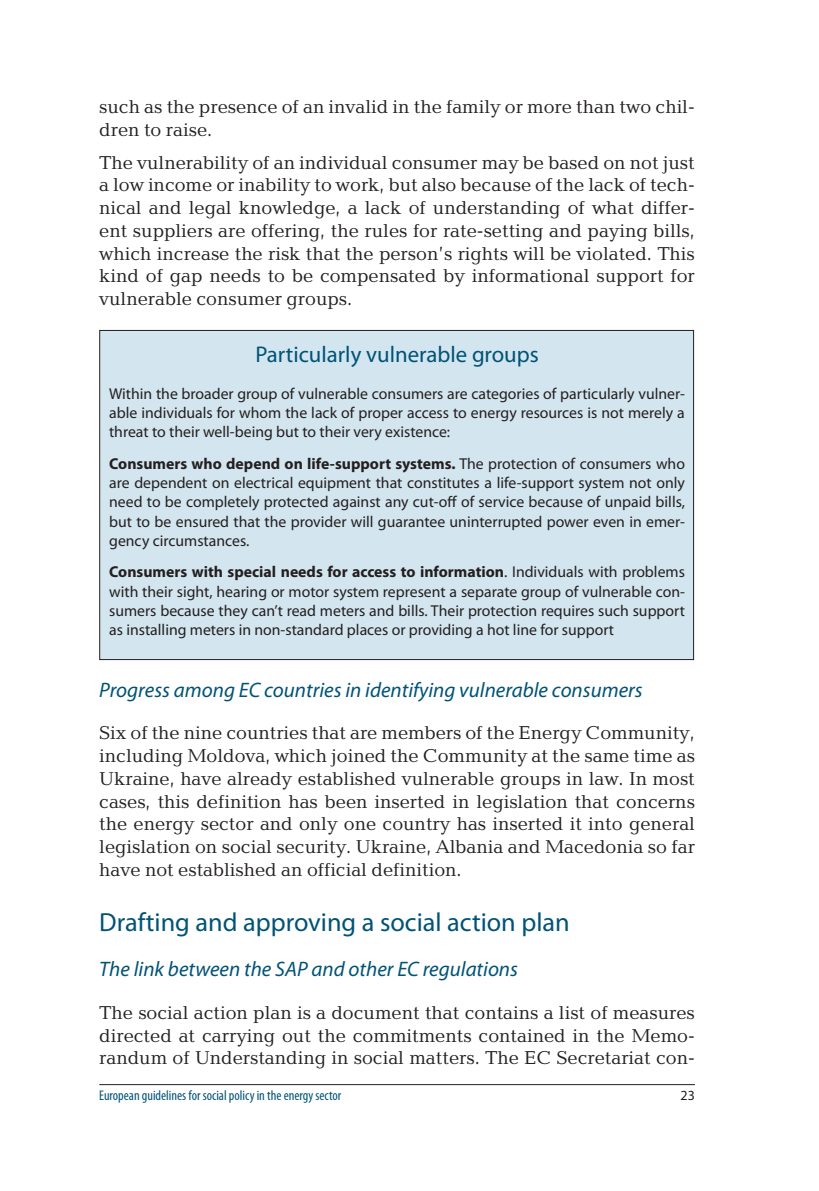
<style>
.page{position:relative;width:819px;height:1191px;background:#fff}
.page>*{position:absolute;margin:0;border:0;box-sizing:border-box;transform-origin:0 0}
.t1{font:26.25px "Myriad Pro";color:#005376}
.t2{font:22.75px "Myriad Pro";color:#005376}
.t3{font:italic 21px "Myriad Pro";color:#005376}
.t4{font:19.25px/22.8px "Baltica C";color:#231f20;text-align:justify}
.t5{font:15.75px/19.2px "Myriad Pro";color:#231f20;text-align:justify}
.t6{font:condensed 14px "Myriad Pro";color:#005376}
.t7{font:14px "Myriad Pro";color:#231f20}
.s1{font-weight:700}
</style>
<div class="page">
<hr style="left:99px;top:1084px;width:595px;height:1px;background:#231f20">
<div style="left:100px;top:330px;width:593px;height:329px;background:#d3e5ee"></div>
<p class="t4" style="left:99px;top:96px;width:597px">such as the presence of an invalid in the family or more than two chil&shy;dren to raise.</p>
<p class="t4" style="left:99px;top:152px;width:597px">The vulnerability of an individual consumer may be based on not just a low income or inability to work, but also because of the lack of tech&shy;nical and legal knowledge, a lack of understanding of what differ&shy;ent suppliers are offering, the rules for rate-setting and paying bills, which increase the risk that the person’s rights will be violated. This kind of gap needs to be compensated by informational support for vulnerable consumer groups.</p>
<p class="t2" style="left:255px;top:340px;width:285px">Particularly vulnerable groups</p>
<p class="t5" style="left:109px;top:383px;width:577px">Within the broader group of vulnerable consumers are categories of particularly vulner&shy;able individuals for whom the lack of proper access to energy resources is not merely a threat to their well-being but to their very existence:</p>
<p class="t5" style="left:109px;top:453px;width:577px"><span class="s1">Consumers who depend on life-support systems.</span> The protection of consumers who are dependent on electrical equipment that constitutes a life-support system not only need to be completely protected against any cut-off of service because of unpaid bills, but to be ensured that the provider will guarantee uninterrupted power even in emer&shy;gency circumstances.</p>
<p class="t5" style="left:109px;top:562px;width:577px"><span class="s1">Consumers with special needs for access to information</span>. Individuals with problems with their sight, hearing or motor system represent a separate group of vulnerable con&shy;sumers because they can’t read meters and bills. Their protection requires such support as installing meters in non-standard places or providing a hot line for support</p>
<p class="t3" style="left:99px;top:677px;width:545px">Progress among EC countries in identifying vulnerable consumers</p>
<p class="t4" style="left:99px;top:722px;width:597px">Six of the nine countries that are members of the Energy Community, including Moldova, which joined the Community at the same time as Ukraine, have already established vulnerable groups in law. In most cases, this definition has been inserted in legislation that concerns the energy sector and only one country has inserted it into general legislation on social security. Ukraine, Albania and Macedonia so far have not established an official definition.</p>
<h1 class="t1" style="left:99px;top:905px;width:472px">Drafting and approving a social action plan</h1>
<p class="t3" style="left:99px;top:956px;width:420px">The link between the SAP and other EC regulations</p>
<p class="t4" style="left:99px;top:1002px;width:597px">The social action plan is a document that contains a list of measures directed at carrying out the commitments contained in the Memo&shy;randum of Understanding in social matters. The EC Secretariat con-</p>
<p class="t6" style="left:99px;top:1086px;width:243px">European guidelines for social policy in the energy sector</p>
<p class="t7" style="left:680px;top:1086px;width:16px">23</p>
</div>
